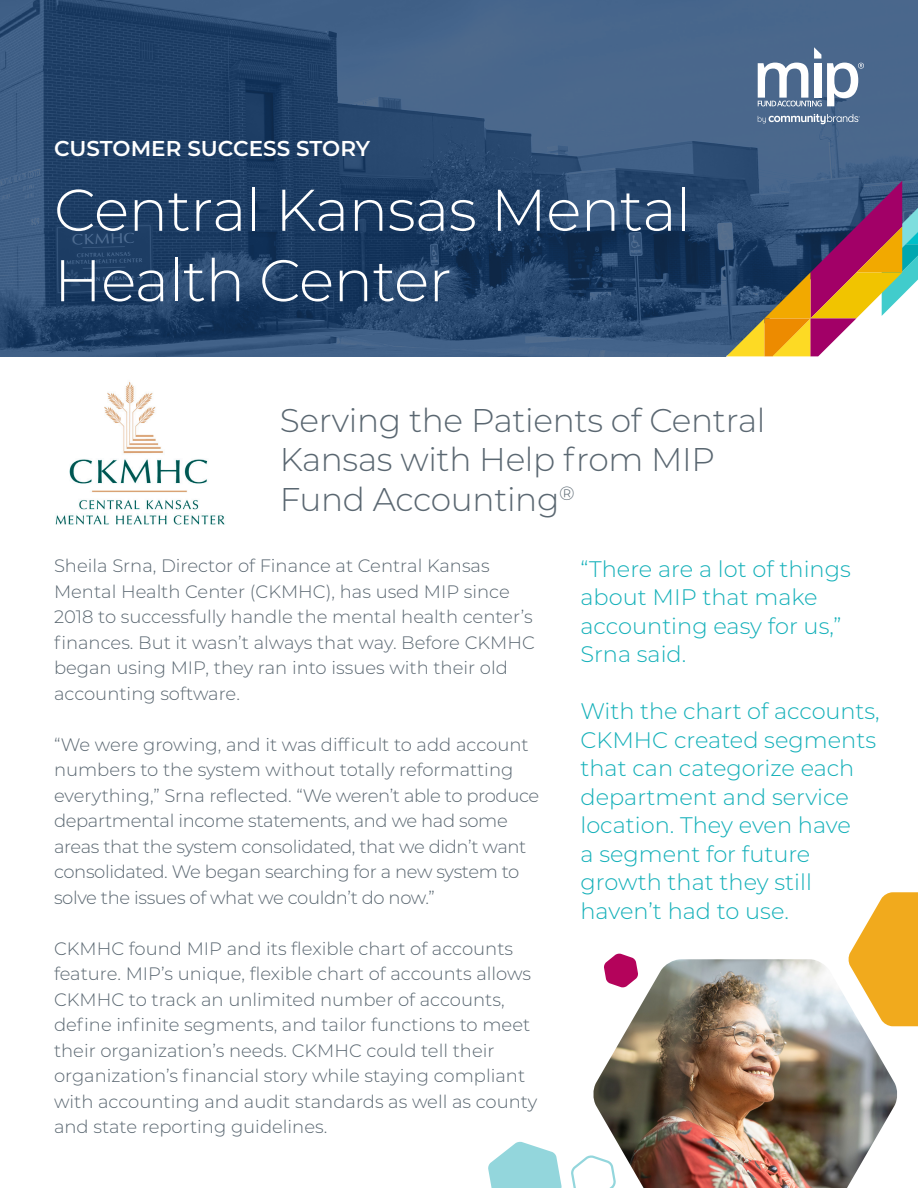
<style>
.page{position:relative;width:918px;height:1188px;background:#fff}
.page>*{position:absolute;margin:0;border:0;box-sizing:border-box;transform-origin:0 0}
.t1{font:300 58.8px/70.5px "Montserrat";letter-spacing:-.01em;color:#fff}
.t2{font:300 32.85px/39.5px "Montserrat";letter-spacing:-.01em;color:#5a6771}
.t3{font:300 22.5px/28.5px "Montserrat";color:#14b0b9}
.t4{font:600 21.45px "Montserrat";color:#fff}
.t5{font:300 18px/25.5px "Montserrat";color:#5a6771}
.t6{font:300 18px/25.5px "Montserrat";letter-spacing:-.02em;color:#5a6771}
</style>
<div class="page">
<img style="left:0;top:0;width:918px;height:356px">
<svg style="left:758px;top:47px;width:106px;height:59px"></svg>
<svg style="left:758px;top:114px;width:102px;height:10px"></svg>
<img style="left:55px;top:382px;width:170px;height:143px">
<svg style="left:726px;top:176px;width:192px;height:181px;background:#7e7072"></svg>
<svg style="left:848px;top:892px;width:70px;height:134px"></svg>
<svg style="left:571px;top:1155px;width:21px;height:33px"></svg>
<svg style="left:610px;top:953px;width:24px;height:6px"></svg>
<img style="left:592px;top:959px;width:306px;height:229px">
<svg style="left:488px;top:1141px;width:74px;height:47px"></svg>
<p class="t4" style="left:54px;top:133px;width:318px">CUSTOMER SUCCESS STORY</p>
<p class="t1" style="left:54px;top:173px;width:639px">Central Kansas Mental<br>Health Center</p>
<p class="t2" style="left:280px;top:400px;width:487px">Serving the Patients of Central<br>Kansas with Help from MIP<br>Fund Accounting<sup>®</sup></p>
<p class="t5" style="left:54px;top:552px;width:482px">Sheila Srna, Director of Finance at Central Kansas Mental Health Center (CKMHC), has used MIP since 2018 to successfully handle the mental health center’s finances. But it wasn’t always that way. Before CKMHC began using MIP, they ran into issues with their old accounting software.</p>
<p class="t6" style="left:54px;top:731px;width:487px">“We were growing, and it was difficult to add account numbers to the system without totally reformatting everything,” Srna reflected. “We weren’t able to produce departmental income statements, and we had some areas that the system consolidated, that we didn’t want consolidated. We began searching for a new system to solve the issues of what we couldn’t do now.”</p>
<p class="t5" style="left:54px;top:935px;width:485px">CKMHC found MIP and its flexible chart of accounts feature. MIP’s unique, flexible chart of accounts allows CKMHC to track an unlimited number of accounts, define infinite segments, and tailor functions to meet their organization’s needs. CKMHC could tell their organization’s financial story while staying compliant with accounting and audit standards as well as county and state reporting guidelines.</p>
<p class="t3" style="left:580px;top:554px;width:272px">“There are a lot of things about MIP that make accounting easy for us,”<br>Srna said.</p>
<p class="t3" style="left:580px;top:696px;width:301px">With the chart of accounts,<br>CKMHC created segments that can categorize each department and service location. They even have<br>a segment for future growth that they still haven’t had to use.</p>
</div>
